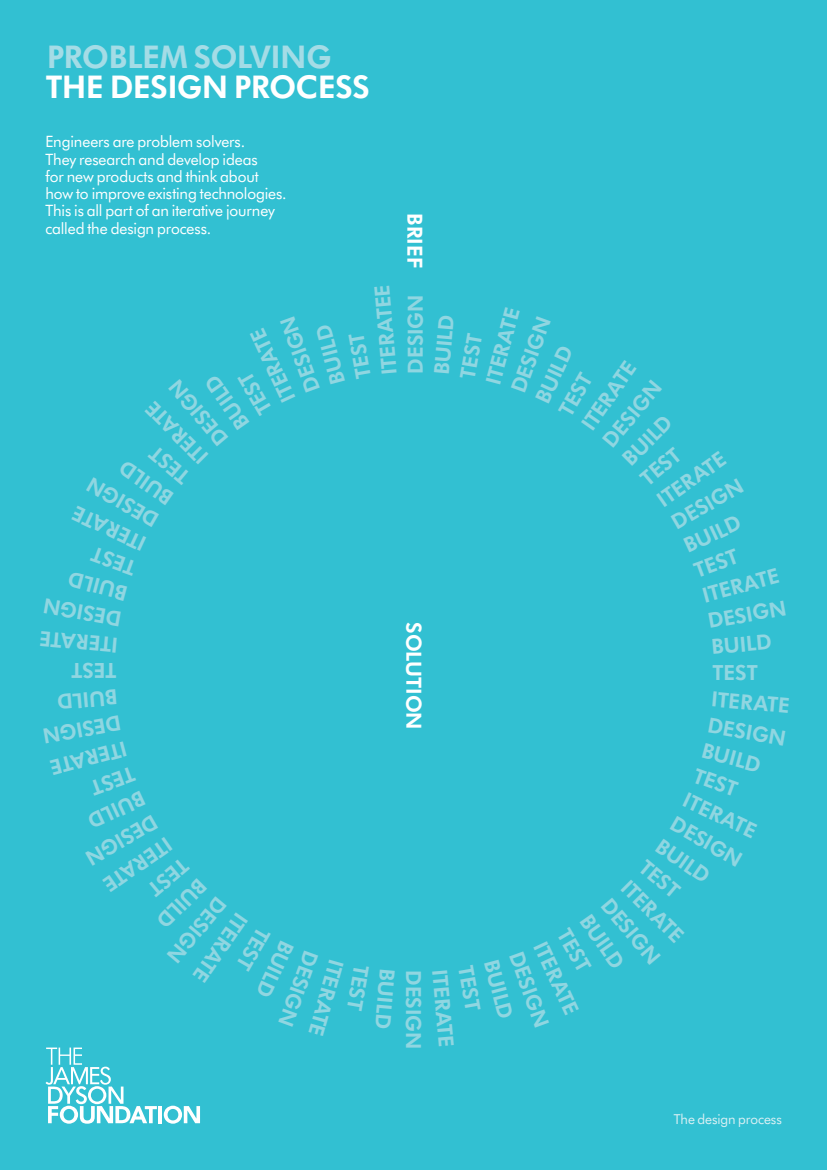
<style>
.page{position:relative;width:827px;height:1170px;background:#fff}
.page>*{position:absolute;margin:0;border:0;box-sizing:border-box;transform-origin:0 0}
.t1{font:800 31.4px "Dyson Futura";letter-spacing:-.005em;color:#fff}
.t2{font:800 31.4px "Dyson Futura";letter-spacing:-.005em;color:#a4dce6}
.t3{font:800 20.9px "Dyson Futura";color:#90d6e1}
.t4{font:800 20.9px "Dyson Futura";color:#fff}
.t5{font:15.7px/17.2px "Dyson Futura";letter-spacing:-.005em;color:#fff}
.t6{font:13.7px "Dyson Futura";color:#d9f0f4}
</style>
<div class="page">
<div style="left:0;top:0;width:827px;height:1169px;background:#32c0d2"></div>
<hr style="left:158px;top:1105px;width:4px;height:17px;background:#fff">
<svg style="left:164px;top:1105px;width:36px;height:18px"></svg>
<svg style="left:46px;top:1047px;width:111px;height:76px"></svg>
<h1 class="t2" style="left:47px;top:34px;width:286px">PROBLEM SOLVING</h1>
<h1 class="t1" style="left:46px;top:64px;width:325px">THE DESIGN PROCESS</h1>
<p class="t5" style="left:45px;top:132px;width:243px">Engineers are problem solvers.<br>They research and develop ideas<br>for new products and think about how to improve existing technologies.<br>This is all part of an iterative journey called the design process.</p>
<p class="t4" style="left:430px;top:213px;width:56px;rotate:90deg">BRIEF</p>
<p class="t3" style="left:375px;top:376px;width:92px;rotate:-95deg">ITERATEE</p>
<p class="t3" style="left:400px;top:373px;width:80px;rotate:-90deg">DESIGN</p>
<p class="t3" style="left:478px;top:380px;width:80px;rotate:-75deg">ITERATE</p>
<p class="t3" style="left:426px;top:373px;width:62px;rotate:-85deg">BUILD</p>
<p class="t3" style="left:299px;top:396px;width:80px;rotate:-110deg">DESIGN</p>
<p class="t3" style="left:503px;top:387px;width:80px;rotate:-70deg">DESIGN</p>
<p class="t3" style="left:324px;top:387px;width:62px;rotate:-105deg">BUILD</p>
<p class="t3" style="left:349px;top:380px;width:47px;rotate:-100deg">TEST</p>
<p class="t3" style="left:276px;top:407px;width:80px;rotate:-115deg">ITERATE</p>
<p class="t3" style="left:452px;top:375px;width:47px;rotate:-80deg">TEST</p>
<p class="t3" style="left:528px;top:395px;width:62px;rotate:-65deg">BUILD</p>
<p class="t3" style="left:574px;top:419px;width:80px;rotate:-55deg">ITERATE</p>
<p class="t3" style="left:253px;top:420px;width:47px;rotate:-120deg">TEST</p>
<p class="t3" style="left:551px;top:406px;width:47px;rotate:-60deg">TEST</p>
<p class="t3" style="left:232px;top:435px;width:62px;rotate:-125deg">BUILD</p>
<p class="t3" style="left:212px;top:452px;width:80px;rotate:-130deg">DESIGN</p>
<p class="t3" style="left:595px;top:434px;width:80px;rotate:-50deg">DESIGN</p>
<p class="t3" style="left:194px;top:470px;width:80px;rotate:-135deg">ITERATE</p>
<p class="t3" style="left:615px;top:451px;width:62px;rotate:-45deg">BUILD</p>
<p class="t3" style="left:177px;top:490px;width:47px;rotate:-140deg">TEST</p>
<p class="t3" style="left:634px;top:469px;width:47px;rotate:-40deg">TEST</p>
<p class="t3" style="left:650px;top:489px;width:80px;rotate:-35deg">ITERATE</p>
<p class="t3" style="left:162px;top:512px;width:62px;rotate:-145deg">BUILD</p>
<p class="t3" style="left:149px;top:534px;width:80px;rotate:-150deg">DESIGN</p>
<p class="t3" style="left:665px;top:510px;width:80px;rotate:-30deg">DESIGN</p>
<p class="t3" style="left:138px;top:558px;width:80px;rotate:-155deg">ITERATE</p>
<p class="t3" style="left:679px;top:533px;width:62px;rotate:-25deg">BUILD</p>
<p class="t3" style="left:130px;top:582px;width:47px;rotate:-160deg">TEST</p>
<p class="t3" style="left:690px;top:556px;width:47px;rotate:-20deg">TEST</p>
<p class="t3" style="left:699px;top:581px;width:80px;rotate:-15deg">ITERATE</p>
<p class="t3" style="left:705px;top:606px;width:80px;rotate:-10deg">DESIGN</p>
<p class="t3" style="left:710px;top:631px;width:62px;rotate:-5deg">BUILD</p>
<p class="t3" style="left:712px;top:657px;width:47px">TEST</p>
<p class="t3" style="left:712px;top:683px;width:80px;rotate:5deg">ITERATE</p>
<p class="t3" style="left:710px;top:709px;width:80px;rotate:10deg">DESIGN</p>
<p class="t3" style="left:706px;top:735px;width:62px;rotate:15deg">BUILD</p>
<p class="t3" style="left:123px;top:608px;width:62px;rotate:-165deg">BUILD</p>
<p class="t3" style="left:119px;top:633px;width:80px;rotate:-170deg">DESIGN</p>
<p class="t4" style="left:429px;top:622px;width:109px;rotate:90deg">SOLUTION</p>
<p class="t3" style="left:116px;top:659px;width:80px;rotate:-175deg">ITERATE</p>
<p class="t3" style="left:116px;top:685px;width:47px;rotate:-180deg">TEST</p>
<p class="t3" style="left:119px;top:711px;width:62px;rotate:175deg">BUILD</p>
<p class="t3" style="left:123px;top:737px;width:80px;rotate:170deg">DESIGN</p>
<p class="t3" style="left:130px;top:762px;width:80px;rotate:165deg">ITERATE</p>
<p class="t3" style="left:139px;top:786px;width:47px;rotate:160deg">TEST</p>
<p class="t3" style="left:699px;top:760px;width:47px;rotate:20deg">TEST</p>
<p class="t3" style="left:150px;top:810px;width:62px;rotate:155deg">BUILD</p>
<p class="t3" style="left:690px;top:785px;width:80px;rotate:25deg">ITERATE</p>
<p class="t3" style="left:163px;top:832px;width:80px;rotate:150deg">DESIGN</p>
<p class="t3" style="left:679px;top:808px;width:80px;rotate:30deg">DESIGN</p>
<p class="t3" style="left:178px;top:854px;width:80px;rotate:145deg">ITERATE</p>
<p class="t3" style="left:666px;top:831px;width:62px;rotate:35deg">BUILD</p>
<p class="t3" style="left:195px;top:873px;width:47px;rotate:140deg">TEST</p>
<p class="t3" style="left:652px;top:852px;width:47px;rotate:40deg">TEST</p>
<p class="t3" style="left:214px;top:892px;width:62px;rotate:135deg">BUILD</p>
<p class="t3" style="left:635px;top:872px;width:80px;rotate:45deg">ITERATE</p>
<p class="t3" style="left:234px;top:908px;width:80px;rotate:130deg">DESIGN</p>
<p class="t3" style="left:617px;top:891px;width:80px;rotate:50deg">DESIGN</p>
<p class="t3" style="left:255px;top:923px;width:80px;rotate:125deg">ITERATE</p>
<p class="t3" style="left:597px;top:907px;width:62px;rotate:55deg">BUILD</p>
<p class="t3" style="left:278px;top:936px;width:47px;rotate:120deg">TEST</p>
<p class="t3" style="left:575px;top:922px;width:47px;rotate:60deg">TEST</p>
<p class="t3" style="left:301px;top:947px;width:62px;rotate:115deg">BUILD</p>
<p class="t3" style="left:553px;top:935px;width:80px;rotate:65deg">ITERATE</p>
<p class="t3" style="left:326px;top:956px;width:80px;rotate:110deg">DESIGN</p>
<p class="t3" style="left:529px;top:946px;width:80px;rotate:70deg">DESIGN</p>
<p class="t3" style="left:351px;top:963px;width:80px;rotate:106deg">ITERATE</p>
<p class="t3" style="left:505px;top:955px;width:62px;rotate:75deg">BUILD</p>
<p class="t3" style="left:376px;top:967px;width:47px;rotate:100deg">TEST</p>
<p class="t3" style="left:402px;top:969px;width:62px;rotate:95deg">BUILD</p>
<p class="t3" style="left:428px;top:969px;width:80px;rotate:90deg">DESIGN</p>
<p class="t3" style="left:454px;top:967px;width:80px;rotate:85deg">ITERATE</p>
<p class="t3" style="left:480px;top:962px;width:47px;rotate:80deg">TEST</p>
<p class="t6" style="left:673px;top:1109px;width:110px">The design process</p>
</div>
